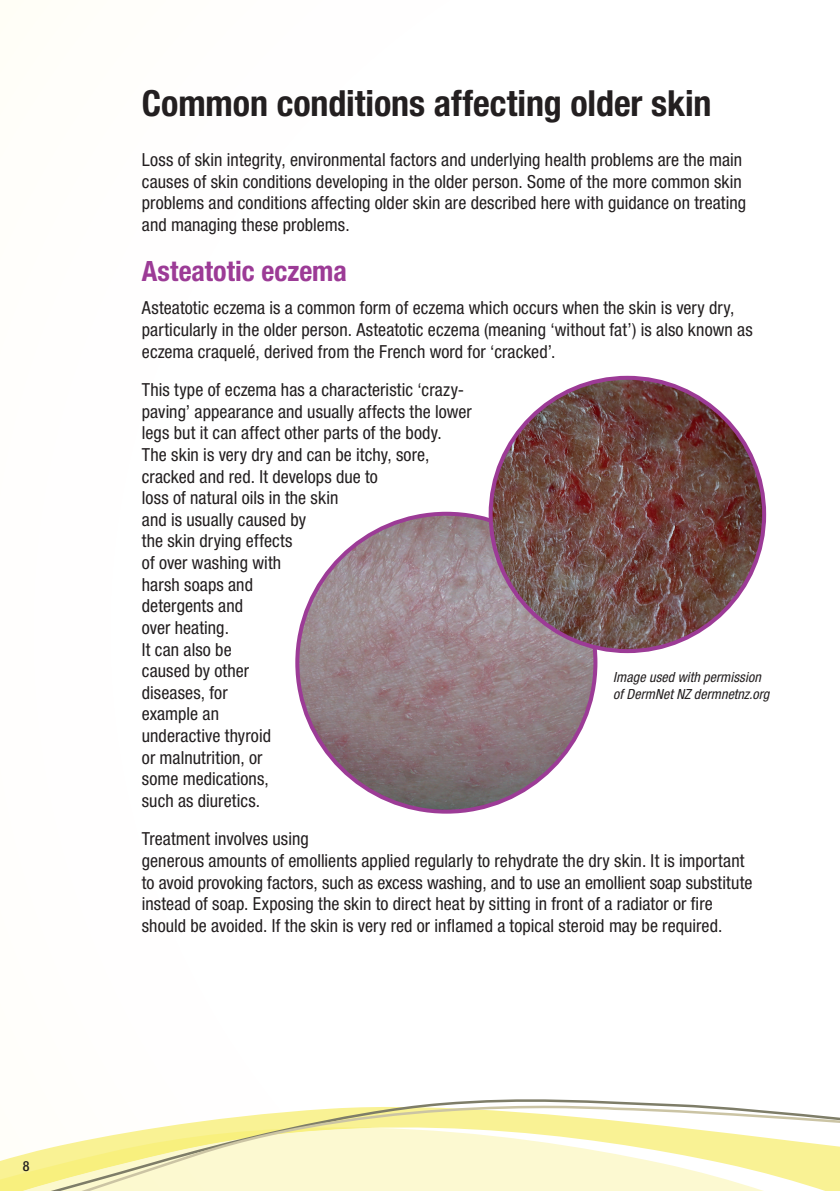
<style>
.page{position:relative;width:840px;height:1191px;background:#fff}
.page>*{position:absolute;margin:0;border:0;box-sizing:border-box;transform-origin:0 0}
.t1{font:700 condensed 36px "Helvetica Neue LT Std";letter-spacing:-.005em;color:#231f20}
.t2{font:700 condensed 28px "Helvetica Neue LT Std";color:#9c3b96}
.t3{font:condensed 18px/21.6px "Helvetica Neue LT Std";letter-spacing:.005em;color:#231f20}
.t4{font:italic condensed 14px/16.8px "Helvetica Neue LT Std";letter-spacing:.01em;color:#231f20}
.t5{font:500 condensed 14px "Helvetica Neue LT Std";color:#231f20}
</style>
<div class="page">
<svg style="left:0;top:1099px;width:839px;height:92px"></svg>
<img style="left:297px;top:514px;width:298px;height:297px">
<img style="left:490px;top:378px;width:273px;height:273px;border-radius:137px">
<p class="t5" style="left:23px;top:1157px;width:8px">8</p>
<h1 class="t1" style="left:142px;top:82px;width:571px">Common conditions affecting older skin</h1>
<p class="t3" style="left:142px;top:149px;width:605px">Loss of skin integrity, environmental factors and underlying health problems are the main causes of skin conditions developing in the older person. Some of the more common skin problems and conditions affecting older skin are described here with guidance on treating and managing these problems.</p>
<h2 class="t2" style="left:142px;top:254px;width:206px">Asteatotic eczema</h2>
<p class="t3" style="left:142px;top:297px;width:612px">Asteatotic eczema is a common form of eczema which occurs when the skin is very dry, particularly in the older person. Asteatotic eczema (meaning ‘without fat’) is also known as eczema craquelé, derived from the French word for ‘cracked’.</p>
<p class="t3" style="left:142px;top:379px;width:331px">This type of eczema has a characteristic ‘crazy&shy;paving’ appearance and usually affects the lower legs but it can affect other parts of the body.<br>The skin is very dry and can be itchy, sore, cracked and red. It develops due to<br>loss of natural oils in the skin<br>and is usually caused by<br>the skin drying effects<br>of over washing with<br>harsh soaps and<br>detergents and<br>over heating.<br>It can also be<br>caused by other<br>diseases, for<br>example an<br>underactive thyroid<br>or malnutrition, or<br>some medications,<br>such as diuretics.</p>
<p class="t3" style="left:142px;top:828px;width:611px">Treatment involves using<br>generous amounts of emollients applied regularly to rehydrate the dry skin. It is important to avoid provoking factors, such as excess washing, and to use an emollient soap substitute instead of soap. Exposing the skin to direct heat by sitting in front of a radiator or fire should be avoided. If the skin is very red or inflamed a topical steroid may be required.</p>
<p class="t4" style="left:612px;top:669px;width:157px">Image used with permission of DermNet NZ dermnetnz.org</p>
</div>
